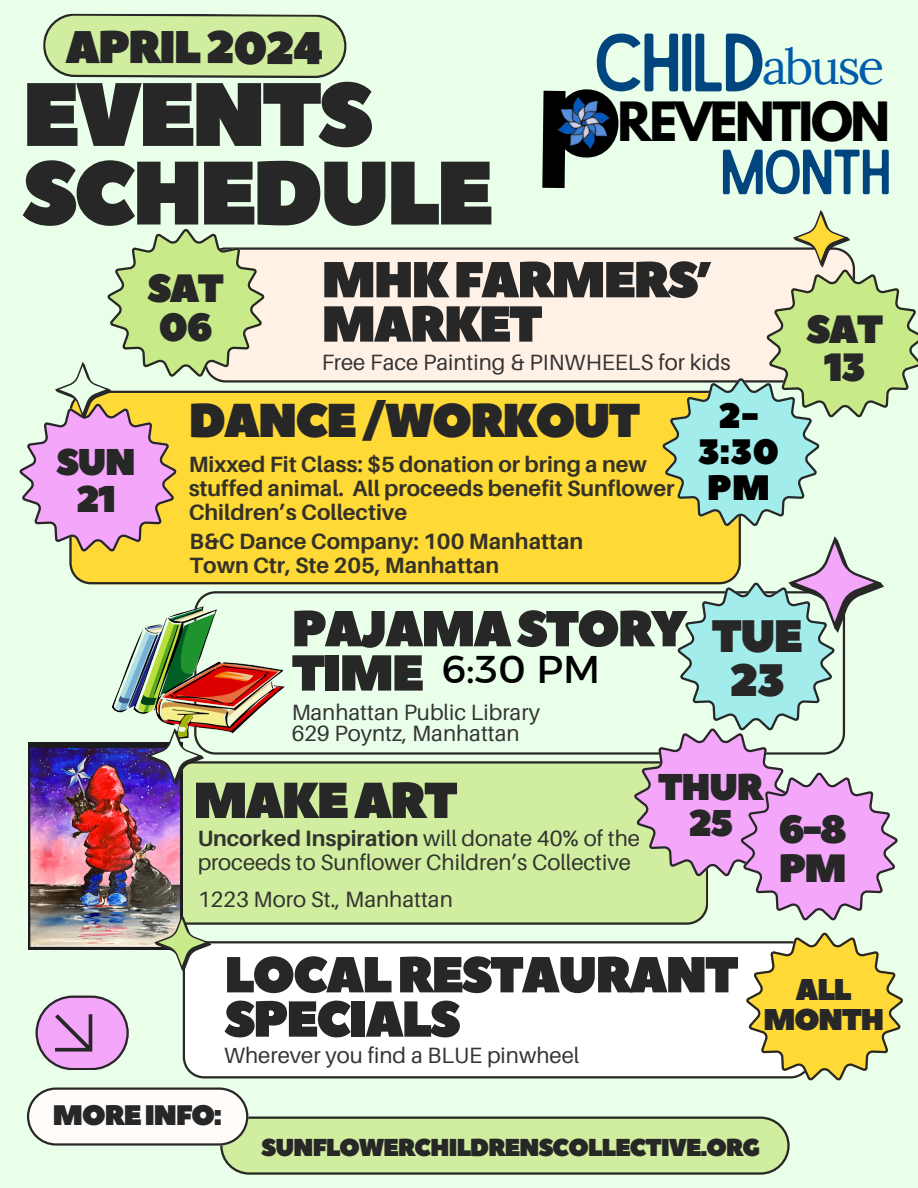
<style>
.page{position:relative;width:918px;height:1188px;background:#eaffe9}
.page>*{position:absolute;margin:0;border:0;box-sizing:border-box;transform-origin:0 0}
.t1{font:89.85px/78.6px "Peace Sans";letter-spacing:-.055em;color:#272727}
.t2{font:78.9px "Sailors";letter-spacing:-.045em;color:#00457d}
.t3{font:60.75px "Sailors";letter-spacing:-.045em;color:#00457d}
.t4{font:50.4px/44.2px "Peace Sans";letter-spacing:-.055em;color:#272727}
.t5{font:49.05px "Lora";letter-spacing:-.05em;color:#015caa}
.t6{font:700 47.85px "League Spartan";letter-spacing:-.05em;color:#000}
.t7{font:47.4px "Peace Sans";letter-spacing:-.055em;color:#272727}
.t8{font:45.75px "Peace Sans";letter-spacing:-.06em;color:#272727}
.t9{font:45.45px/44.7px "Peace Sans";color:#272727;text-align:center}
.t10{font:39.45px "Kief Montaser Regular";color:#000}
.t11{font:39.3px "Peace Sans";letter-spacing:-.055em;color:#272727}
.t12{font:37.2px "Peace Sans";letter-spacing:-.055em;color:#272727}
.t13{font:35.25px/36.3px "Peace Sans";color:#000;text-align:center}
.t14{font:30px "Peace Sans";letter-spacing:-.055em;color:#272727}
.t15{font:28.2px "Peace Sans";letter-spacing:-.055em;color:#272727}
.t16{font:24.45px "Peace Sans";letter-spacing:-.055em;color:#272727}
.t17{font:22.2px/21.3px "Aileron";color:#272727}
.t18{font:700 22.2px/23.7px "Aileron";color:#272727}
.s1{font-weight:700}
</style>
<div class="page">
<div style="left:264px;top:247px;width:399px;height:135px;background:#fff1e6"></div>
<svg style="left:195px;top:591px;width:439px;height:163px"></svg>
<svg style="left:27px;top:1087px;width:762px;height:88px"></svg>
<svg style="left:36px;top:996px;width:93px;height:74px"></svg>
<svg style="left:43px;top:13px;width:304px;height:65px;background:#c6df9b"></svg>
<img style="left:112px;top:607px;width:172px;height:132px">
<div style="left:182px;top:761px;width:519px;height:163px;background:#d1ed9f"></div>
<img style="left:28px;top:743px;width:154px;height:207px">
<svg style="left:147px;top:728px;width:57px;height:58px"></svg>
<div style="left:183px;top:941px;width:563px;height:137px;background:#fff"></div>
<svg style="left:746px;top:933px;width:157px;height:148px"></svg>
<svg style="left:154px;top:915px;width:57px;height:57px"></svg>
<div style="left:69px;top:391px;width:672px;height:193px;background:#ffd935"></div>
<svg style="left:663px;top:210px;width:255px;height:316px"></svg>
<svg style="left:20px;top:229px;width:244px;height:323px"></svg>
<svg style="left:634px;top:536px;width:264px;height:384px"></svg>
<svg style="left:557px;top:96px;width:53px;height:53px"></svg>
<p class="t8" style="left:65px;top:17px;width:259px">APRIL2024</p>
<h1 class="t2" style="left:593px;top:34px;width:175px">CHILD</h1>
<h4 class="t5" style="left:762px;top:35px;width:124px">abuse</h4>
<h2 class="t1" style="left:22px;top:78px;width:474px">EVENTS<br>SCHEDULE</h2>
<h5 class="t4" style="left:321px;top:259px;width:392px">MHKFARMERS’<br>MARKET</h5>
<p class="t17" style="left:321px;top:351px;width:411px">Free Face Painting &amp; PINWHEELS for kids</p>
<p class="t6" style="left:617px;top:98px;width:274px">REVENTION</p>
<h3 class="t3" style="left:720px;top:150px;width:173px">MONTH</h3>
<h5 class="t11" style="left:147px;top:262px;width:79px">SAT</h5>
<p class="t11" style="left:159px;top:301px;width:56px">06</p>
<p class="t11" style="left:806px;top:303px;width:79px">SAT</p>
<p class="t11" style="left:824px;top:342px;width:44px">13</p>
<h5 class="t12" style="left:56px;top:438px;width:82px">SUN</h5>
<p class="t12" style="left:76px;top:474px;width:42px">21</p>
<p class="t7" style="left:189px;top:389px;width:454px">DANCE/WORKOUT</p>
<p class="t18" style="left:189px;top:452px;width:487px">Mixxed Fit Class: $5 donation or bring a new stuffed animal. All proceeds benefit Sunflower<br>Children’s Collective</p>
<p class="t18" style="left:189px;top:529px;width:395px">B&amp;C Dance Company: 100 Manhattan<br>Town Ctr, Ste 205, Manhattan</p>
<p class="t13" style="left:698px;top:399px;width:83px">2-<br>3:30</p>
<p class="t13" style="left:707px;top:471px;width:65px">PM</p>
<p class="t4" style="left:291px;top:608px;width:397px">PAJAMASTORY<br>TIME</p>
<p class="t17" style="left:291px;top:701px;width:250px">Manhattan Public Library<br>629 Poyntz, Manhattan</p>
<p class="t10" style="left:441px;top:645px;width:160px">6:30 PM</p>
<p class="t9" style="left:711px;top:615px;width:93px">TUE<br>23</p>
<h5 class="t4" style="left:193px;top:780px;width:267px">MAKEART</h5>
<p class="t17" style="left:198px;top:826px;width:444px;line-height:23.7px"><span class="s1">Uncorked Inspiration</span> will donate 40% of the proceeds to Sunflower Children’s Collective</p>
<p class="t17" style="left:198px;top:888px;width:257px">1223 Moro St., Manhattan</p>
<p class="t12" style="left:658px;top:762px;width:107px">THUR</p>
<p class="t12" style="left:688px;top:799px;width:47px">25</p>
<p class="t11" style="left:779px;top:803px;width:70px">6-8</p>
<h5 class="t11" style="left:779px;top:842px;width:70px">PM</h5>
<p class="t4" style="left:224px;top:954px;width:516px">LOCALRESTAURANT<br>SPECIALS</p>
<p class="t17" style="left:224px;top:1044px;width:357px">Wherever you find a BLUE pinwheel</p>
<p class="t14" style="left:796px;top:970px;width:58px">ALL</p>
<p class="t14" style="left:763px;top:999px;width:123px">MONTH</p>
<p class="t15" style="left:53px;top:1097px;width:171px">MOREINFO:</p>
<h5 class="t16" style="left:261px;top:1132px;width:501px">SUNFLOWERCHILDRENSCOLLECTIVE.ORG</h5>
</div>
